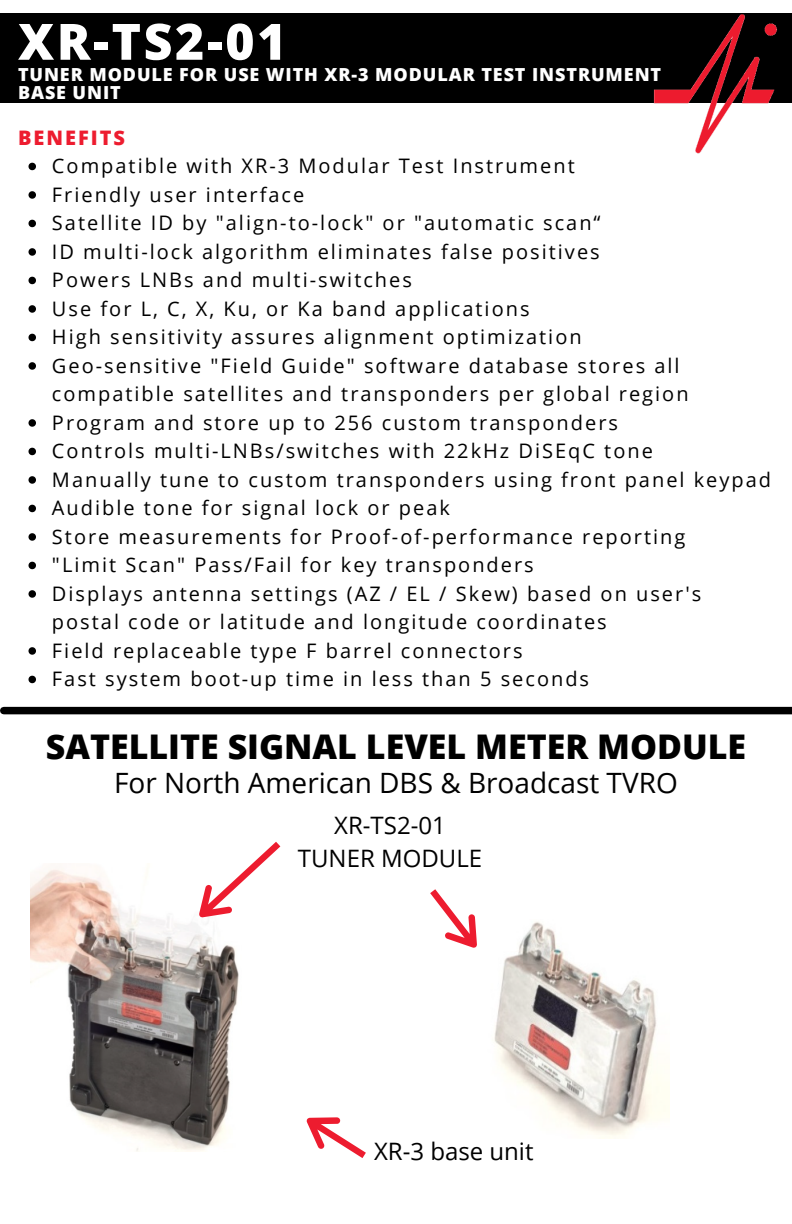
<style>
.page{position:relative;width:792px;height:1224px;background:#fff}
.page>*{position:absolute;margin:0;border:0;box-sizing:border-box;transform-origin:0 0}
.t1{font:800 50px "Open Sans";letter-spacing:.05em;color:#fff}
.t2{font:800 34px "Open Sans";color:#000}
.t3{font:28px "Open Sans";color:#000}
.t4{font:24px "Open Sans";color:#000}
.t5{font:20px/28.4px "Open Sans";letter-spacing:.1em;color:#000}
.t6{font:800 20px "Open Sans";letter-spacing:.1em;color:#ed1c2f}
.t7{font:800 18px/18px "Open Sans";letter-spacing:.05em;color:#fff}
</style>
<div class="page">
<div style="left:0;top:13px;width:792px;height:90px;background:#000"></div>
<img style="left:653px;top:14px;width:124px;height:140px">
<div style="left:4px;top:707px;width:788px;height:7px;background:#000"></div>
<svg style="left:29px;top:163px;width:7px;height:7px"></svg>
<svg style="left:29px;top:191px;width:7px;height:8px"></svg>
<svg style="left:29px;top:220px;width:7px;height:7px"></svg>
<svg style="left:29px;top:248px;width:7px;height:8px"></svg>
<svg style="left:29px;top:277px;width:7px;height:7px"></svg>
<svg style="left:29px;top:305px;width:7px;height:8px"></svg>
<svg style="left:29px;top:334px;width:7px;height:7px"></svg>
<svg style="left:29px;top:362px;width:7px;height:8px"></svg>
<svg style="left:29px;top:419px;width:7px;height:8px"></svg>
<svg style="left:29px;top:448px;width:7px;height:7px"></svg>
<svg style="left:29px;top:476px;width:7px;height:8px"></svg>
<svg style="left:29px;top:505px;width:7px;height:7px"></svg>
<svg style="left:29px;top:533px;width:7px;height:8px"></svg>
<svg style="left:29px;top:562px;width:7px;height:7px"></svg>
<svg style="left:29px;top:590px;width:7px;height:8px"></svg>
<svg style="left:29px;top:647px;width:7px;height:8px"></svg>
<svg style="left:29px;top:676px;width:7px;height:7px"></svg>
<svg style="left:430px;top:889px;width:47px;height:59px"></svg>
<svg style="left:306px;top:1117px;width:60px;height:41px"></svg>
<img style="left:31px;top:868px;width:208px;height:284px">
<svg style="left:188px;top:842px;width:93px;height:88px"></svg>
<img style="left:494px;top:922px;width:175px;height:216px">
<p class="t1" style="left:18px;top:6px;width:270px">XR-TS2-01</p>
<p class="t7" style="left:18px;top:65px;width:645px">TUNER MODULE FOR USE WITH XR-3 MODULAR TEST INSTRUMENT<br>BASE UNIT</p>
<p class="t6" style="left:18px;top:123px;width:109px">BENEFITS</p>
<p class="t5" style="left:52px;top:151px;width:524px">Compatible with XR-3 Modular Test Instrument</p>
<p class="t5" style="left:52px;top:180px;width:254px">Friendly user interface</p>
<p class="t5" style="left:52px;top:208px;width:550px">Satellite ID by "align-to-lock" or "automatic scan“</p>
<p class="t5" style="left:52px;top:237px;width:549px">ID multi-lock algorithm eliminates false positives</p>
<p class="t5" style="left:52px;top:265px;width:361px">Powers LNBs and multi-switches</p>
<p class="t5" style="left:52px;top:294px;width:479px">Use for L, C, X, Ku, or Ka band applications</p>
<p class="t5" style="left:52px;top:322px;width:531px">High sensitivity assures alignment optimization</p>
<p class="t5" style="left:52px;top:351px;width:638px">Geo-sensitive "Field Guide" software database stores all compatible satellites and transponders per global region</p>
<p class="t5" style="left:52px;top:408px;width:568px">Program and store up to 256 custom transponders</p>
<p class="t5" style="left:52px;top:436px;width:602px">Controls multi-LNBs/switches with 22kHz DiSEqC tone</p>
<p class="t5" style="left:52px;top:465px;width:721px">Manually tune to custom transponders using front panel keypad</p>
<p class="t5" style="left:52px;top:493px;width:399px">Audible tone for signal lock or peak</p>
<p class="t5" style="left:52px;top:522px;width:635px">Store measurements for Proof-of-performance reporting</p>
<p class="t5" style="left:52px;top:550px;width:483px">"Limit Scan" Pass/Fail for key transponders</p>
<p class="t5" style="left:52px;top:579px;width:651px">Displays antenna settings (AZ / EL / Skew) based on user's postal code or latitude and longitude coordinates</p>
<p class="t5" style="left:52px;top:636px;width:472px">Field replaceable type F barrel connectors</p>
<p class="t5" style="left:52px;top:664px;width:539px">Fast system boot-up time in less than 5 seconds</p>
<p class="t2" style="left:46px;top:723px;width:702px">SATELLITE SIGNAL LEVEL METER MODULE</p>
<p class="t3" style="left:114px;top:763px;width:565px">For North American DBS &amp; Broadcast TVRO</p>
<p class="t4" style="left:334px;top:808px;width:113px">XR-TS2-01</p>
<p class="t4" style="left:298px;top:841px;width:186px">TUNER MODULE</p>
<p class="t4" style="left:374px;top:1135px;width:161px">XR-3 base unit</p>
</div>
